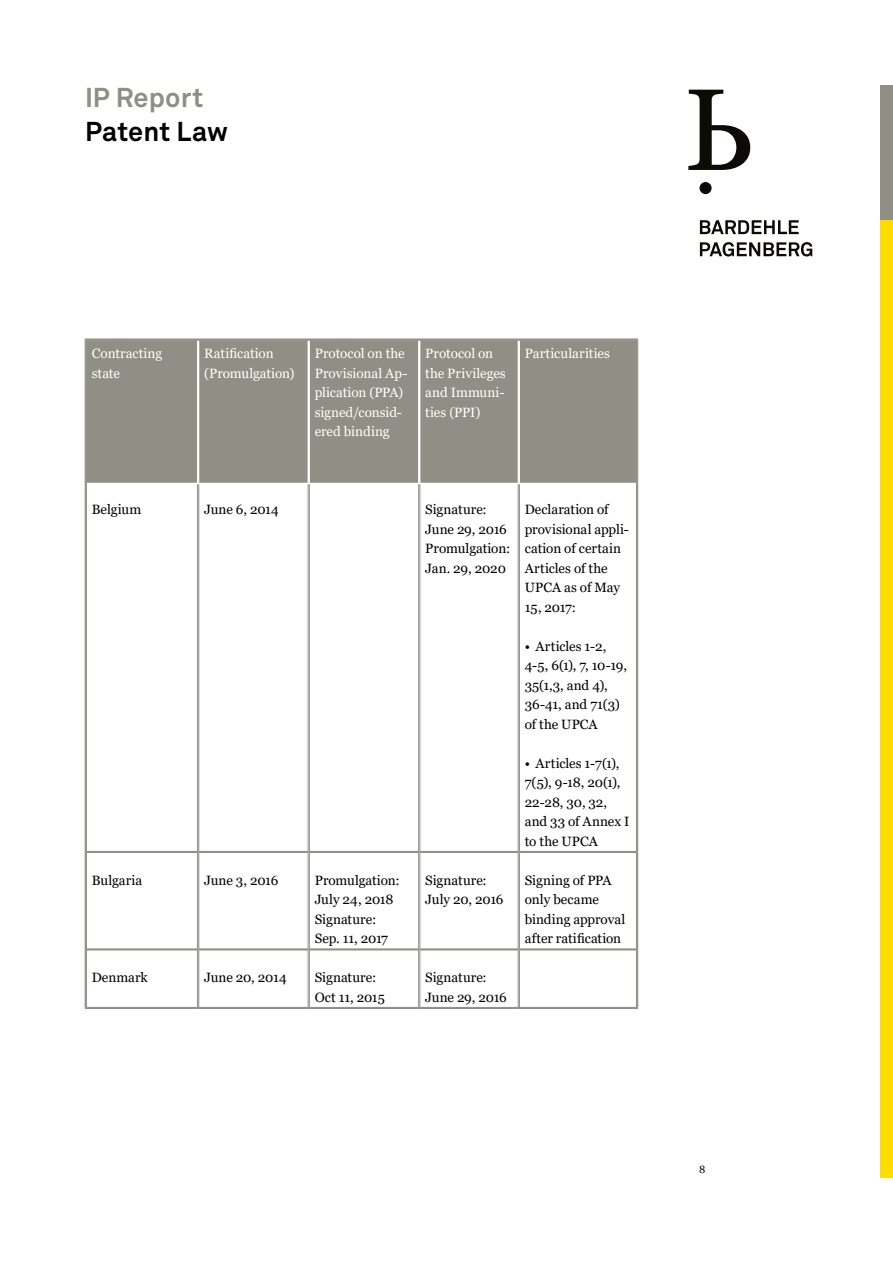
<style>
.page{position:relative;width:893px;height:1263px;background:#fff}
.page>*{position:absolute;margin:0;border:0;box-sizing:border-box;transform-origin:0 0}
.t1{font:700 27px "Akkurat Std";letter-spacing:.005em;color:#000}
.t2{font:700 27px "Akkurat Std";letter-spacing:.005em;color:#8f8f85}
.t3{font:13.5px/19.5px "Georgia";letter-spacing:-.005em;color:#000}
.t4{font:13.5px/19.5px "Georgia";color:#fff}
.t5{font:10.5px "Georgia";color:#000}
</style>
<div class="page">
<div style="left:881px;top:220px;width:12px;height:957px;background:#ffdc00"></div>
<div style="left:881px;top:85px;width:12px;height:135px;background:#8f8f85"></div>
<svg style="left:688px;top:90px;width:62px;height:80px"></svg>
<div style="left:699px;top:182px;width:13px;height:12px;background:#0d0b06;border-radius:50%"></div>
<svg style="left:700px;top:242px;width:112px;height:15px"></svg>
<svg style="left:700px;top:220px;width:99px;height:14px"></svg>
<div style="left:87px;top:341px;width:549px;height:142px;background:#8f8f85"></div>
<hr style="left:197px;top:340px;width:2px;height:143px;background:#fff">
<hr style="left:418px;top:340px;width:2px;height:143px;background:#fff">
<hr style="left:86px;top:851px;width:111px;height:1px;background:#8f8f85">
<hr style="left:86px;top:852px;width:111px;height:1px;background:#8f8f85">
<hr style="left:199px;top:851px;width:109px;height:1px;background:#8f8f85">
<hr style="left:199px;top:852px;width:109px;height:1px;background:#8f8f85">
<hr style="left:309px;top:851px;width:109px;height:1px;background:#8f8f85">
<hr style="left:309px;top:852px;width:109px;height:1px;background:#8f8f85">
<hr style="left:420px;top:851px;width:98px;height:1px;background:#8f8f85">
<hr style="left:420px;top:852px;width:98px;height:1px;background:#8f8f85">
<hr style="left:519px;top:851px;width:118px;height:1px;background:#8f8f85">
<hr style="left:519px;top:852px;width:118px;height:1px;background:#8f8f85">
<hr style="left:86px;top:949px;width:111px;height:1px;background:#8f8f85">
<hr style="left:86px;top:950px;width:111px;height:1px;background:#8f8f85">
<hr style="left:199px;top:949px;width:109px;height:1px;background:#8f8f85">
<hr style="left:199px;top:950px;width:109px;height:1px;background:#8f8f85">
<hr style="left:309px;top:949px;width:109px;height:1px;background:#8f8f85">
<hr style="left:309px;top:950px;width:109px;height:1px;background:#8f8f85">
<hr style="left:420px;top:949px;width:98px;height:1px;background:#8f8f85">
<hr style="left:420px;top:950px;width:98px;height:1px;background:#8f8f85">
<hr style="left:519px;top:949px;width:118px;height:1px;background:#8f8f85">
<hr style="left:519px;top:950px;width:118px;height:1px;background:#8f8f85">
<hr style="left:86px;top:1007px;width:112px;height:1px;background:#8f8f85">
<hr style="left:85px;top:1008px;width:113px;height:1px;background:#8f8f85">
<hr style="left:198px;top:1007px;width:111px;height:1px;background:#8f8f85">
<hr style="left:198px;top:1008px;width:111px;height:1px;background:#8f8f85">
<hr style="left:309px;top:1007px;width:110px;height:1px;background:#8f8f85">
<hr style="left:309px;top:1008px;width:110px;height:1px;background:#8f8f85">
<hr style="left:419px;top:1007px;width:100px;height:1px;background:#8f8f85">
<hr style="left:419px;top:1008px;width:100px;height:1px;background:#8f8f85">
<hr style="left:519px;top:1007px;width:118px;height:1px;background:#8f8f85">
<hr style="left:519px;top:1008px;width:119px;height:1px;background:#8f8f85">
<hr style="left:197px;top:484px;width:1px;height:368px;background:#8f8f85">
<hr style="left:199px;top:484px;width:1px;height:368px;background:#8f8f85">
<hr style="left:308px;top:484px;width:1px;height:368px;background:#8f8f85">
<hr style="left:309px;top:484px;width:1px;height:368px;background:#8f8f85">
<hr style="left:418px;top:484px;width:1px;height:368px;background:#8f8f85">
<hr style="left:420px;top:484px;width:1px;height:368px;background:#8f8f85">
<hr style="left:518px;top:484px;width:1px;height:368px;background:#8f8f85">
<hr style="left:519px;top:484px;width:1px;height:368px;background:#8f8f85">
<hr style="left:197px;top:852px;width:1px;height:97px;background:#8f8f85">
<hr style="left:199px;top:852px;width:1px;height:97px;background:#8f8f85">
<hr style="left:308px;top:852px;width:1px;height:97px;background:#8f8f85">
<hr style="left:309px;top:852px;width:1px;height:97px;background:#8f8f85">
<hr style="left:418px;top:852px;width:1px;height:97px;background:#8f8f85">
<hr style="left:420px;top:852px;width:1px;height:97px;background:#8f8f85">
<hr style="left:518px;top:852px;width:1px;height:97px;background:#8f8f85">
<hr style="left:519px;top:852px;width:1px;height:97px;background:#8f8f85">
<hr style="left:197px;top:949px;width:1px;height:58px;background:#8f8f85">
<hr style="left:199px;top:949px;width:1px;height:58px;background:#8f8f85">
<hr style="left:308px;top:949px;width:1px;height:58px;background:#8f8f85">
<hr style="left:309px;top:949px;width:1px;height:58px;background:#8f8f85">
<hr style="left:418px;top:949px;width:1px;height:58px;background:#8f8f85">
<hr style="left:420px;top:949px;width:1px;height:58px;background:#8f8f85">
<hr style="left:518px;top:949px;width:1px;height:58px;background:#8f8f85">
<hr style="left:519px;top:949px;width:1px;height:58px;background:#8f8f85">
<hr style="left:199px;top:340px;width:1px;height:143px;background:#fff">
<hr style="left:308px;top:340px;width:1px;height:143px;background:#fff">
<hr style="left:309px;top:340px;width:1px;height:143px;background:#fff">
<hr style="left:420px;top:340px;width:1px;height:143px;background:#fff">
<hr style="left:518px;top:340px;width:1px;height:143px;background:#fff">
<hr style="left:519px;top:340px;width:1px;height:143px;background:#fff">
<hr style="left:85px;top:483px;width:1px;height:369px;background:#8f8f85">
<hr style="left:86px;top:483px;width:1px;height:368px;background:#8f8f85">
<hr style="left:636px;top:483px;width:1px;height:368px;background:#8f8f85">
<hr style="left:637px;top:483px;width:1px;height:369px;background:#8f8f85">
<hr style="left:85px;top:852px;width:1px;height:97px;background:#8f8f85">
<hr style="left:86px;top:853px;width:1px;height:96px;background:#8f8f85">
<hr style="left:636px;top:853px;width:1px;height:96px;background:#8f8f85">
<hr style="left:637px;top:852px;width:1px;height:97px;background:#8f8f85">
<hr style="left:85px;top:949px;width:1px;height:59px;background:#8f8f85">
<hr style="left:86px;top:950px;width:1px;height:57px;background:#8f8f85">
<hr style="left:636px;top:950px;width:1px;height:57px;background:#8f8f85">
<hr style="left:637px;top:949px;width:1px;height:59px;background:#8f8f85">
<hr style="left:86px;top:339px;width:112px;height:1px;background:#8f8f85">
<hr style="left:86px;top:340px;width:112px;height:1px;background:#8f8f85">
<hr style="left:85px;top:339px;width:1px;height:144px;background:#8f8f85">
<hr style="left:86px;top:340px;width:1px;height:143px;background:#8f8f85">
<hr style="left:198px;top:339px;width:111px;height:1px;background:#8f8f85">
<hr style="left:198px;top:340px;width:111px;height:1px;background:#8f8f85">
<hr style="left:309px;top:339px;width:110px;height:1px;background:#8f8f85">
<hr style="left:309px;top:340px;width:110px;height:1px;background:#8f8f85">
<hr style="left:419px;top:339px;width:100px;height:1px;background:#8f8f85">
<hr style="left:419px;top:340px;width:100px;height:1px;background:#8f8f85">
<hr style="left:519px;top:339px;width:118px;height:1px;background:#8f8f85">
<hr style="left:519px;top:340px;width:118px;height:1px;background:#8f8f85">
<hr style="left:636px;top:340px;width:1px;height:143px;background:#8f8f85">
<hr style="left:637px;top:339px;width:1px;height:144px;background:#8f8f85">
<h1 class="t2" style="left:85px;top:80px;width:120px">IP Report</h1>
<h1 class="t1" style="left:85px;top:115px;width:144px">Patent Law</h1>
<p class="t4" style="left:92px;top:344px;width:72px">Contracting state</p>
<p class="t4" style="left:204px;top:344px;width:92px">Ratification (Promulgation)</p>
<p class="t4" style="left:315px;top:344px;width:94px">Protocol on the<br>Provisional Ap&shy;plication (PPA) signed/consid&shy;ered binding</p>
<p class="t4" style="left:425px;top:344px;width:82px">Protocol on the Privileges and Immuni&shy;ties (PPI)</p>
<p class="t4" style="left:525px;top:344px;width:87px">Particularities</p>
<p class="t3" style="left:92px;top:500px;width:51px">Belgium</p>
<p class="t3" style="left:204px;top:500px;width:76px">June 6, 2014</p>
<p class="t3" style="left:425px;top:500px;width:87px">Signature:<br>June 29, 2016<br>Promulgation:<br>Jan. 29, 2020</p>
<p class="t3" style="left:525px;top:500px;width:106px">Declaration of provisional appli&shy;cation of certain<br>Articles of the<br>UPCA as of May<br>15, 2017:</p>
<p class="t3" style="left:525px;top:637px;width:104px">• Articles 1-2,<br>4-5, 6(1), 7, 10-19,<br>35(1,3, and 4),<br>36-41, and 71(3) of the UPCA</p>
<p class="t3" style="left:525px;top:754px;width:106px">• Articles 1-7(1),<br>7(5), 9-18, 20(1),<br>22-28, 30, 32, and 33 of Annex I to the UPCA</p>
<p class="t3" style="left:92px;top:871px;width:52px">Bulgaria</p>
<p class="t3" style="left:204px;top:871px;width:76px">June 3, 2016</p>
<p class="t3" style="left:315px;top:871px;width:87px">Promulgation:<br>July 24, 2018<br>Signature:<br>Sep. 11, 2017</p>
<p class="t3" style="left:425px;top:871px;width:80px">Signature:<br>July 20, 2016</p>
<p class="t3" style="left:525px;top:871px;width:102px">Signing of PPA only became binding approval after ratification</p>
<p class="t3" style="left:92px;top:968px;width:58px">Denmark</p>
<p class="t3" style="left:204px;top:968px;width:84px">June 20, 2014</p>
<p class="t3" style="left:315px;top:968px;width:72px">Signature:<br>Oct 11, 2015</p>
<p class="t3" style="left:425px;top:968px;width:83px">Signature:<br>June 29, 2016</p>
<p class="t5" style="left:699px;top:1163px;width:8px">8</p>
</div>
